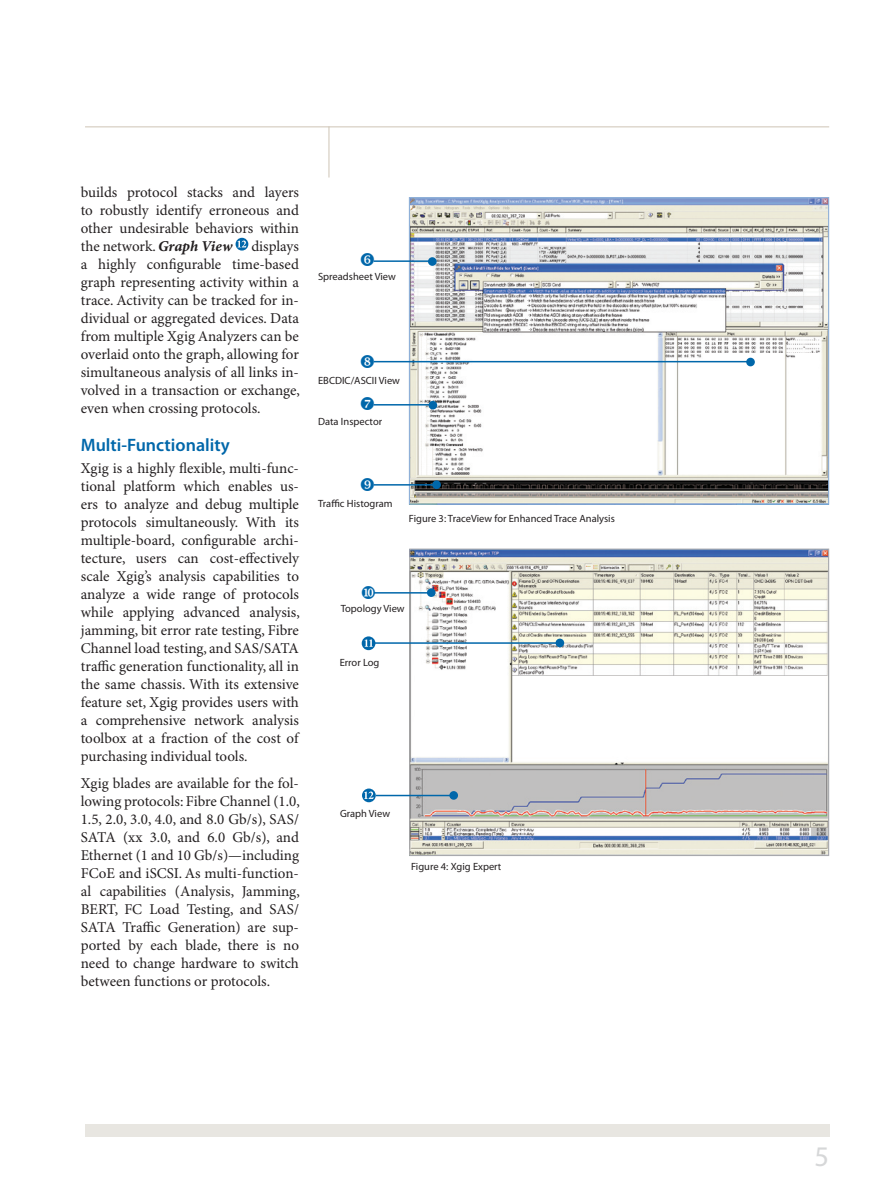
<style>
.page{position:relative;width:893px;height:1188px;background:#fff}
.page>*{position:absolute;margin:0;border:0;box-sizing:border-box;transform-origin:0 0}
.t1{font:28.5px "Myriad Pro";color:#d6d7d8}
.Body_header{font:600 18px "Myriad Pro";color:#0067aa}
.Body{font:15px/18px "Minion Pro";letter-spacing:-.005em;color:#231f20;text-align:justify}
.t2{font:10.5px "Myriad Pro";color:#231f20}
.s1{font-family:"Minion Pro Bold It Capt"}
</style>
<div class="page">
<hr style="left:85px;top:126px;width:744px;height:1px;background:#cec4b5">
<hr style="left:329px;top:126px;width:1px;height:52px;background:#cec4b5">
<div style="left:85px;top:1124px;width:744px;height:13px;background:#e8e6e1"></div>
<svg style="left:236px;top:238px;width:12px;height:13px"></svg>
<svg style="left:237px;top:241px;width:9px;height:6px"></svg>
<img style="left:411px;top:199px;width:416px;height:304px">
<div style="left:409px;top:197px;width:420px;height:308px;border:1px solid #8fb0d8"></div>
<hr style="left:374px;top:260px;width:58px;height:2px;background:#0067aa">
<div style="left:428px;top:257px;width:9px;height:9px;background:#0067aa;border-radius:50%"></div>
<hr style="left:374px;top:404px;width:58px;height:2px;background:#0067aa">
<div style="left:428px;top:401px;width:9px;height:9px;background:#0067aa;border-radius:50%"></div>
<hr style="left:374px;top:484px;width:62px;height:2px;background:#0067aa">
<div style="left:432px;top:480px;width:9px;height:9px;background:#0067aa;border-radius:50%"></div>
<hr style="left:374px;top:361px;width:377px;height:1px;background:#0067aa">
<div style="left:746px;top:358px;width:9px;height:8px;background:#0067aa;border-radius:50%"></div>
<img style="left:411px;top:551px;width:416px;height:303px">
<div style="left:409px;top:549px;width:420px;height:307px;border:1px solid #a8a9ad"></div>
<svg style="left:362px;top:789px;width:14px;height:13px"></svg>
<svg style="left:364px;top:792px;width:10px;height:7px"></svg>
<hr style="left:376px;top:795px;width:78px;height:1px;background:#0067aa">
<div style="left:449px;top:791px;width:9px;height:9px;background:#0067aa;border-radius:50%"></div>
<div style="left:362px;top:636px;width:13px;height:14px;background:#0067aa;border-radius:50%"></div>
<svg style="left:365px;top:639px;width:8px;height:8px"></svg>
<hr style="left:374px;top:642px;width:185px;height:2px;background:#0067aa">
<div style="left:556px;top:639px;width:8px;height:8px;background:#0067aa;border-radius:50%"></div>
<div style="left:427px;top:588px;width:9px;height:9px;background:#0067aa;border-radius:50%"></div>
<hr style="left:374px;top:592px;width:57px;height:2px;background:#0067aa">
<p class="Body" style="left:81px;top:183px;width:220px">builds protocol stacks and layers to robustly identify erroneous and other undesirable behaviors within the network. <span class="s1">Graph View</span></p>
<p class="Body" style="left:81px;top:237px;width:220px;text-indent:171px">displays a highly configurable time-based graph representing activity within a trace. Activity can be tracked for in&shy;dividual or aggregated devices. Data from multiple Xgig Analyzers can be overlaid onto the graph, allowing for simultaneous analysis of all links in&shy;volved in a transaction or exchange, even when crossing protocols.</p>
<p class="Body_header" style="left:81px;top:435px;width:151px">Multi-Functionality</p>
<p class="Body" style="left:81px;top:460px;width:220px">Xgig is a highly flexible, multi-func&shy;tional platform which enables us&shy;ers to analyze and debug multiple protocols simultaneously. With its multiple-board, configurable archi&shy;tecture, users can cost-effectively scale Xgig’s analysis capabilities to analyze a wide range of protocols while applying advanced analysis, jamming, bit error rate testing, Fibre Channel load testing, and SAS/SATA traffic generation functionality, all in the same chassis. With its extensive feature set, Xgig provides users with a comprehensive network analysis toolbox at a fraction of the cost of purchasing individual tools.</p>
<p class="Body" style="left:81px;top:775px;width:220px">Xgig blades are available for the fol&shy;lowing protocols: Fibre Channel (1.0, 1.5, 2.0, 3.0, 4.0, and 8.0 Gb/s), SAS/ SATA (xx 3.0, and 6.0 Gb/s), and Ethernet (1 and 10 Gb/s)—including FCoE and iSCSI. As multi-function&shy;al capabilities (Analysis, Jamming, BERT, FC Load Testing, and SAS/ SATA Traffic Generation) are sup&shy;ported by each blade, there is no need to change hardware to switch between functions or protocols.</p>
<p class="t2" style="left:318px;top:271px;width:79px">Spreadsheet View</p>
<p class="t2" style="left:318px;top:375px;width:83px">EBCDIC/ASCII View</p>
<p class="t2" style="left:318px;top:415px;width:66px">Data Inspector</p>
<p class="t2" style="left:318px;top:497px;width:76px">Traffic Histogram</p>
<p class="t2" style="left:409px;top:513px;width:208px">Figure 3: TraceView for Enhanced Trace Analysis</p>
<p class="t2" style="left:341px;top:602px;width:66px">Topology View</p>
<p class="t2" style="left:340px;top:656px;width:41px">Error Log</p>
<p class="t2" style="left:340px;top:808px;width:52px">Graph View</p>
<p class="t2" style="left:411px;top:861px;width:92px">Figure 4: Xgig Expert</p>
<h1 class="t1" style="left:815px;top:1141px;width:16px">5</h1>
</div>
